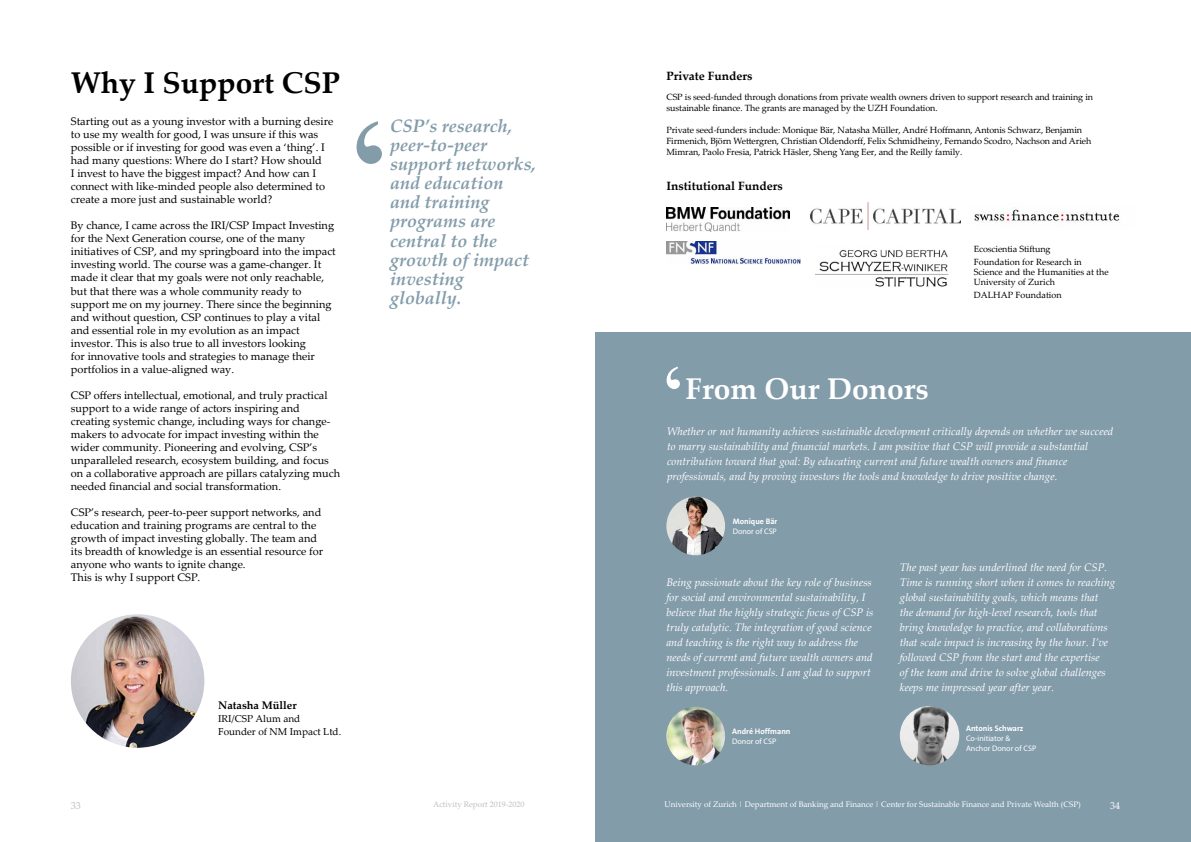
<style>
.page{position:relative;width:1191px;height:842px;background:#fff}
.page>*{position:absolute;margin:0;border:0;box-sizing:border-box;transform-origin:0 0}
.t1{font:700 30px "Palatino Linotype";color:#000}
.t2{font:700 30px "Palatino Linotype";color:#fff}
.t3{font:italic 700 18px/19px "Palatino Linotype";color:#839caa}
.t4{font:700 12px "Palatino Linotype";color:#000}
.t5{font:11px/13px "Palatino Linotype";color:#000}
.t6{font:italic 11px/15px "Palatino Linotype";color:#fff}
.t7{font:700 11px "Palatino Linotype";color:#000}
.t8{font:10px/13px "Palatino Linotype";color:#000}
.t9{font:10px "Palatino Linotype";color:#bcbec0}
.t10{font:10px "Palatino Linotype";color:#fff}
.t11{font:9px/11px "Palatino Linotype";letter-spacing:-.01em;color:#000}
.t12{font:8px "Palatino Linotype";color:#fff}
.t13{font:8px/10px "Myriad Pro";color:#fff}
.t14{font:700 8px "The Sans B7";color:#fff}
.t15{font:8px "Palatino Linotype";color:#bcbec0}
</style>
<div class="page">
<div style="left:595px;top:333px;width:596px;height:509px;background:#839caa"></div>
<img style="left:666px;top:207px;width:124px;height:24px">
<img style="left:810px;top:202px;width:151px;height:27px">
<img style="left:666px;top:242px;width:134px;height:23px">
<img style="left:974px;top:209px;width:146px;height:18px">
<img style="left:815px;top:250px;width:134px;height:37px">
<svg style="left:356px;top:121px;width:26px;height:43px"></svg>
<img style="left:71px;top:614px;width:133px;height:134px;border-radius:67px">
<img style="left:900px;top:706px;width:59px;height:59px;border-radius:30px">
<img style="left:666px;top:497px;width:59px;height:58px;border-radius:29px">
<img style="left:666px;top:707px;width:59px;height:58px;border-radius:29px">
<svg style="left:666px;top:367px;width:14px;height:22px"></svg>
<h1 class="t1" style="left:71px;top:61px;width:271px">Why I Support CSP</h1>
<p class="t5" style="left:71px;top:115px;width:264px">Starting out as a young investor with a burning desire to use my wealth for good, I was unsure if this was possible or if investing for good was even a ‘thing’. I had many questions: Where do I start? How should<br>I invest to have the biggest impact? And how can I connect with like-minded people also determined to create a more just and sustainable world?</p>
<p class="t5" style="left:71px;top:219px;width:266px">By chance, I came across the IRI/CSP Impact Investing for the Next Generation course, one of the many initiatives of CSP, and my springboard into the impact investing world. The course was a game-changer. It made it clear that my goals were not only reachable, but that there was a whole community ready to support me on my journey. There since the beginning and without question, CSP continues to play a vital and essential role in my evolution as an impact investor. This is also true to all investors looking<br>for innovative tools and strategies to manage their portfolios in a value-aligned way.</p>
<p class="t5" style="left:71px;top:388px;width:271px">CSP offers intellectual, emotional, and truly practical support to a wide range of actors inspiring and creating systemic change, including ways for change&shy;makers to advocate for impact investing within the wider community. Pioneering and evolving, CSP’s unparalleled research, ecosystem building, and focus on a collaborative approach are pillars catalyzing much needed financial and social transformation.</p>
<p class="t5" style="left:71px;top:505px;width:254px">CSP’s research, peer-to-peer support networks, and education and training programs are central to the growth of impact investing globally. The team and its breadth of knowledge is an essential resource for anyone who wants to ignite change.<br>This is why I support CSP.</p>
<p class="t7" style="left:218px;top:697px;width:80px">Natasha Müller</p>
<p class="t8" style="left:218px;top:711px;width:124px">IRI/CSP Alum and<br>Founder of NM Impact Ltd.</p>
<h2 class="t3" style="left:390px;top:116px;width:148px">CSP’s research, peer-to-peer support networks, and education and training programs are central to the growth of impact investing globally.</h2>
<p class="t9" style="left:71px;top:798px;width:11px">33</p>
<p class="t15" style="left:433px;top:799px;width:93px">Activity Report 2019-2020</p>
<p class="t4" style="left:666px;top:67px;width:88px">Private Funders</p>
<p class="t11" style="left:666px;top:91px;width:428px">CSP is seed-funded through donations from private wealth owners driven to support research and training in sustainable finance. The grants are managed by the UZH Foundation.</p>
<p class="t11" style="left:666px;top:124px;width:426px">Private seed-funders include: Monique Bär, Natasha Müller, André Hoffmann, Antonis Schwarz, Benjamin<br>Firmenich, Björn Wettergren, Christian Oldendorff, Felix Schmidheiny, Fernando Scodro, Nachson and Arieh<br>Mimran, Paolo Fresia, Patrick Häsler, Sheng Yang Eer, and the Reilly family.</p>
<p class="t4" style="left:666px;top:178px;width:118px">Institutional Funders</p>
<h1 class="t2" style="left:685px;top:368px;width:245px">From Our Donors</h1>
<p class="t11" style="left:973px;top:243px;width:110px;line-height:12.8px">Ecoscientia Stiftung<br>Foundation for Research in</p>
<p class="t11" style="left:973px;top:267px;width:136px;line-height:10px">Science and the Humanities at the<br>University of Zurich</p>
<p class="t11" style="left:973px;top:289px;width:89px">DALHAP Foundation</p>
<p class="t6" style="left:667px;top:423px;width:448px">Whether or not humanity achieves sustainable development critically depends on whether we succeed to marry sustainability and financial markets. I am positive that CSP will provide a substantial contribution toward that goal: By educating current and future wealth owners and finance professionals, and by proving investors the tools and knowledge to drive positive change.</p>
<p class="t14" style="left:732px;top:517px;width:46px">Monique Bär</p>
<p class="t13" style="left:732px;top:526px;width:46px">Donor of CSP</p>
<p class="t6" style="left:666px;top:574px;width:208px">Being passionate about the key role of business for social and environmental sustainability, I believe that the highly strategic focus of CSP is truly catalytic. The integration of good science and teaching is the right way to address the needs of current and future wealth owners and investment professionals. I am glad to support this approach.</p>
<p class="t14" style="left:732px;top:727px;width:60px">André Hoffmann</p>
<p class="t13" style="left:732px;top:736px;width:46px">Donor of CSP</p>
<p class="t6" style="left:900px;top:559px;width:217px">The past year has underlined the need for CSP.<br>Time is running short when it comes to reaching global sustainability goals, which means that<br>the demand for high-level research, tools that bring knowledge to practice, and collaborations that scale impact is increasing by the hour. I’ve followed CSP from the start and the expertise<br>of the team and drive to solve global challenges keeps me impressed year after year.</p>
<p class="t14" style="left:966px;top:724px;width:59px">Antonis Schwarz</p>
<p class="t13" style="left:966px;top:733px;width:72px">Co-initiator &amp;<br>Anchor Donor of CSP</p>
<p class="t12" style="left:664px;top:799px;width:418px">University of Zurich | Department of Banking and Finance | Center for Sustainable Finance and Private Wealth (CSP)</p>
<p class="t10" style="left:1110px;top:798px;width:11px">34</p>
</div>
